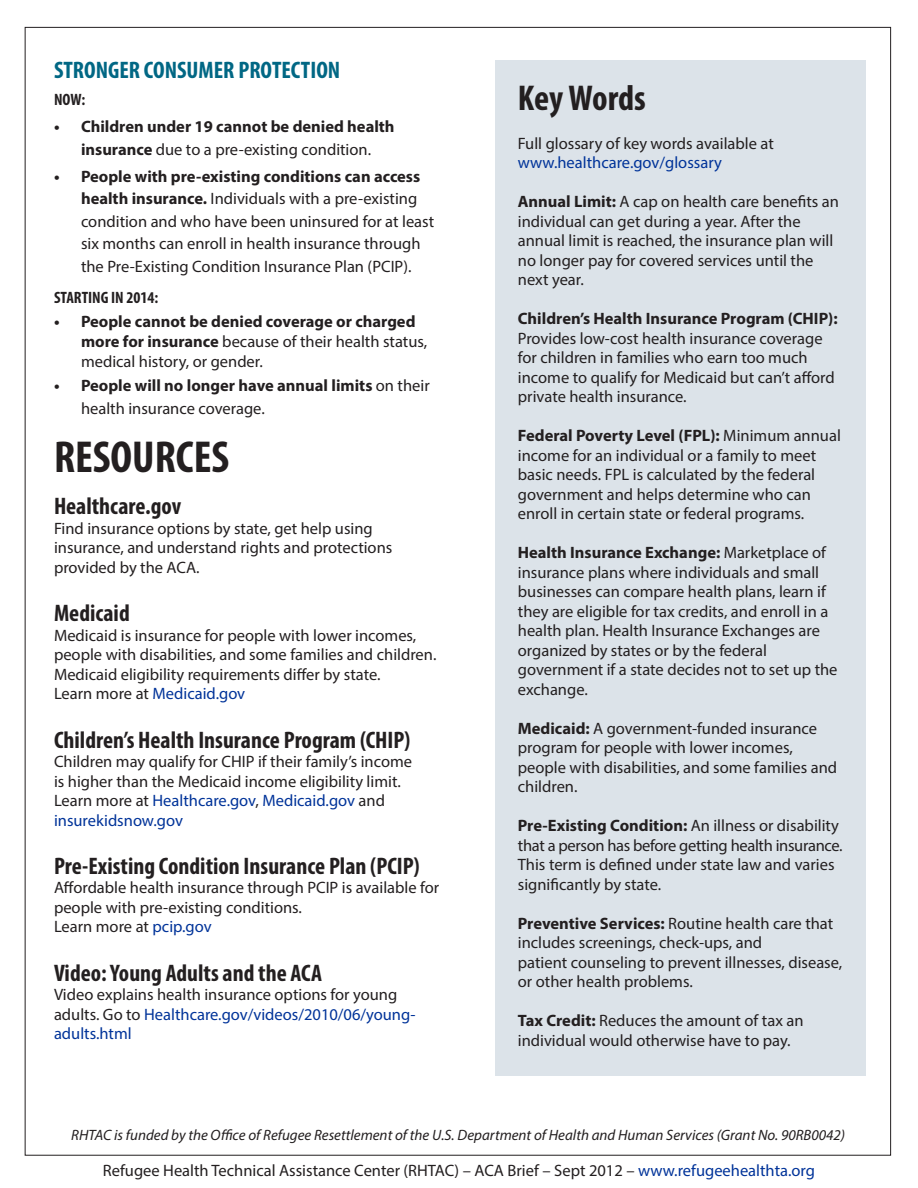
<style>
.page{position:relative;width:918px;height:1188px;background:#fff}
.page>*{position:absolute;margin:0;border:0;box-sizing:border-box;transform-origin:0 0}
.heading_1{font:700 condensed 45px "Myriad Pro";color:#231f20}
.t1{font:700 condensed 36px "Myriad Pro";letter-spacing:-.005em;color:#231f20}
.t2{font:700 condensed 24px "Myriad Pro";color:#231f20}
.heading_1-2{font:700 condensed 24px "Myriad Pro";color:#016784}
.heading_1-3{font:16.5px/19.5px "Myriad Pro";color:#231f20}
.heading_1-4{font:700 16.5px/22.5px "Myriad Pro";color:#231f20}
.subheader{font:700 condensed 16.5px "Myriad Pro";color:#231f20}
.heading_1-5{font:700 condensed 16.5px "Myriad Pro";color:#231f20}
.t3{font:italic 15px "Myriad Pro";color:#231f20}
.s1{font-weight:400}
.s2{font-weight:700}
.s3{color:#039}
</style>
<div class="page">
<div style="left:495px;top:60px;width:371px;height:1016px;background:#dce3e9"></div>
<p class="heading_1-2" style="left:54px;top:55px;width:288px">STRONGER CONSUMER PROTECTION</p>
<p class="heading_1-5" style="left:54px;top:90px;width:33px">NOW:</p>
<p class="heading_1-4" style="left:54px;top:115px;width:342px;text-align:center">• Children under 19 cannot be denied health insurance <span class="s1">due to a pre-existing condition.</span></p>
<p class="heading_1-3" style="left:81px;top:165px;width:355px;line-height:22.5px;text-indent:-27px"><span class="s2">• People with pre-existing conditions can access health insurance.</span> Individuals with a pre-existing condition and who have been uninsured for at least six months can enroll in health insurance through the Pre-Existing Condition Insurance Plan (PCIP).</p>
<p class="subheader" style="left:54px;top:287px;width:106px">STARTING IN 2014:</p>
<p class="heading_1-4" style="left:81px;top:311px;width:348px;line-height:19.8px;text-indent:-27px">• People cannot be denied coverage or charged more for insurance <span class="s1">because of their health status, medical history, or gender.</span></p>
<p class="heading_1-4" style="left:81px;top:374px;width:350px;text-indent:-27px">• People will no longer have annual limits <span class="s1">on their health insurance coverage.</span></p>
<p class="heading_1" style="left:54px;top:429px;width:177px">RESOURCES</p>
<p class="t2" style="left:54px;top:491px;width:129px">Healthcare.gov</p>
<p class="heading_1-3" style="left:54px;top:518px;width:340px">Find insurance options by state, get help using insurance, and understand rights and protections provided by the ACA.</p>
<p class="t2" style="left:54px;top:598px;width:77px">Medicaid</p>
<p class="heading_1-3" style="left:54px;top:625px;width:384px">Medicaid is insurance for people with lower incomes, people with disabilities, and some families and children.<br>Medicaid eligibility requirements differ by state.<br>Learn more at <span class="s3">Medicaid.gov</span></p>
<p class="t2" style="left:54px;top:725px;width:358px">Children’s Health Insurance Program (CHIP)</p>
<p class="heading_1-3" style="left:54px;top:751px;width:360px">Children may qualify for CHIP if their family’s income is higher than the Medicaid income eligibility limit.<br>Learn more at <span class="s3">Healthcare.gov</span>, <span class="s3">Medicaid.gov</span> and <span class="s3">insurekidsnow.gov</span></p>
<p class="t2" style="left:54px;top:851px;width:367px">Pre-Existing Condition Insurance Plan (PCIP)</p>
<p class="heading_1-3" style="left:54px;top:878px;width:387px">Affordable health insurance through PCIP is available for people with pre-existing conditions.<br>Learn more at <span class="s3">pcip.gov</span></p>
<p class="t2" style="left:54px;top:958px;width:270px">Video: Young Adults and the ACA</p>
<p class="heading_1-3" style="left:54px;top:985px;width:363px">Video explains health insurance options for young adults. Go to <span class="s3">Healthcare.gov/videos/2010/06/young&shy;adults.html</span></p>
<p class="t1" style="left:518px;top:75px;width:130px">Key Words</p>
<p class="heading_1-3" style="left:518px;top:133px;width:258px">Full glossary of key words available at <span class="s3">www.healthcare.gov/glossary</span></p>
<p class="heading_1-3" style="left:518px;top:191px;width:323px"><span class="s2">Annual Limit:</span> A cap on health care benefits an individual can get during a year. After the annual limit is reached, the insurance plan will no longer pay for covered services until the next year.</p>
<p class="heading_1-3" style="left:518px;top:308px;width:321px"><span class="s2">Children’s Health Insurance Program (CHIP):<br></span>Provides low-cost health insurance coverage for children in families who earn too much income to qualify for Medicaid but can’t afford private health insurance.</p>
<p class="heading_1-3" style="left:518px;top:425px;width:325px"><span class="s2">Federal Poverty Level (FPL):</span> Minimum annual income for an individual or a family to meet basic needs. FPL is calculated by the federal government and helps determine who can enroll in certain state or federal programs.</p>
<p class="heading_1-3" style="left:518px;top:542px;width:321px"><span class="s2">Health Insurance Exchange:</span> Marketplace of insurance plans where individuals and small businesses can compare health plans, learn if they are eligible for tax credits, and enroll in a health plan. Health Insurance Exchanges are organized by states or by the federal government if a state decides not to set up the exchange.</p>
<p class="heading_1-3" style="left:518px;top:718px;width:321px"><span class="s2">Medicaid:</span> A government-funded insurance program for people with lower incomes, people with disabilities, and some families and children.</p>
<p class="heading_1-3" style="left:518px;top:815px;width:326px"><span class="s2">Pre-Existing Condition:</span> An illness or disability that a person has before getting health insurance.<br>This term is defined under state law and varies significantly by state.</p>
<p class="heading_1-3" style="left:518px;top:913px;width:326px"><span class="s2">Preventive Services:</span> Routine health care that includes screenings, check-ups, and<br>patient counseling to prevent illnesses, disease, or other health problems.</p>
<p class="heading_1-3" style="left:518px;top:1010px;width:287px"><span class="s2">Tax Credit:</span> Reduces the amount of tax an individual would otherwise have to pay.</p>
<p class="t3" style="left:71px;top:1126px;width:775px">RHTAC is funded by the Office of Refugee Resettlement of the U.S. Department of Health and Human Services (Grant No. 90RB0042)</p>
<p class="heading_1-3" style="left:103px;top:1161px;width:714px">Refugee Health Technical Assistance Center (RHTAC) – ACA Brief – Sept 2012 – <span class="s3">www.refugeehealthta.org</span></p>
</div>
